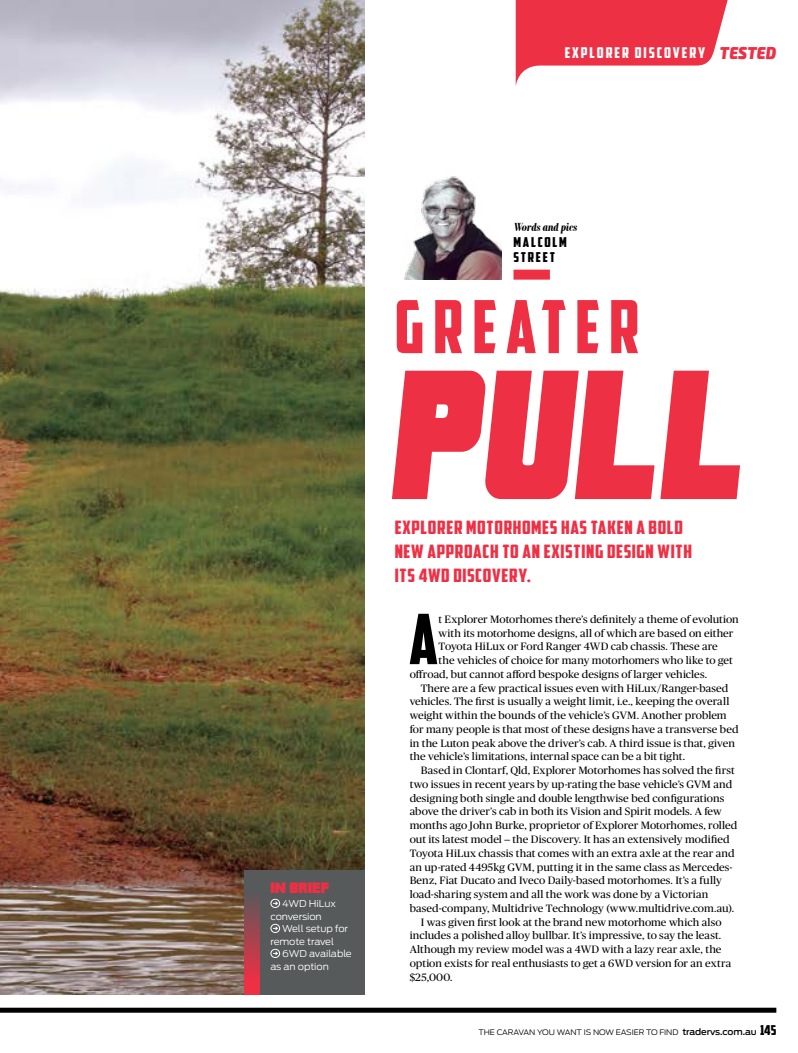
<style>
.page{position:relative;width:798px;height:1053px;background:#fff}
.page>*{position:absolute;margin:0;border:0;box-sizing:border-box;transform-origin:0 0}
.t1{font:italic 168.88px "Franklin M54";color:#ee3045;scale:.87 1}
.t2{font:73.12px "American Captain";letter-spacing:.13em;color:#ee3045;scale:.95 1}
.t3{font:69.38px "American Captain";color:#000;scale:.95 1}
.t4{font:18.62px/23.8px "American Captain";letter-spacing:.035em;color:#ee3045;scale:1.06 1}
.t5{font:italic 900 17.25px "Exo 2";letter-spacing:.01em;color:#ee3045;scale:.87 1}
.t6{font:15px "American Captain";letter-spacing:.12em;color:#fff;scale:1.06 1}
.t7{font:13.88px "Franklin M54";color:#ee3045;scale:1.06 1}
.t8{font:13.75px/15.5px "American Captain";letter-spacing:.12em;color:#000;scale:1.06 1}
.t9{font:italic 700 12.62px "Bodoni MT Condensed";letter-spacing:-.02em;color:#000;scale:1.06 1}
.t10{font:10.62px "Publico Headline";letter-spacing:.005em;color:#000;scale:1.06 1}
.t11{font:300 9.38px "Antenna";letter-spacing:-.01em;color:#fff;scale:1.06 1}
.t12{font:300 7.5px "Antenna";letter-spacing:-.01em;color:#000;scale:1.06 1}
.s1{font-family:"Bookman Old Style"}
.s2{font-weight:500;font-size:8.75px}
.s3{font-family:"American Captain";font-weight:400;font-size:13.75px}
</style>
<div class="page">
<svg style="left:515px;top:0;width:213px;height:86px"></svg>
<div style="left:0;top:1007px;width:776px;height:5px;background:#000"></div>
<img style="left:0;top:0;width:364px;height:994px">
<div style="left:244px;top:869px;width:120px;height:125px;background:#575a5b"></div>
<div style="left:270px;top:898px;width:10px;height:9px;border:1px solid #fff;border-radius:50%"></div>
<svg style="left:273px;top:900px;width:5px;height:6px"></svg>
<div style="left:270px;top:923px;width:10px;height:9px;border:1px solid #fff;border-radius:50%"></div>
<svg style="left:273px;top:925px;width:5px;height:6px"></svg>
<div style="left:270px;top:948px;width:10px;height:9px;border:1px solid #fff;border-radius:50%"></div>
<svg style="left:273px;top:950px;width:5px;height:6px"></svg>
<svg style="left:244px;top:869px;width:15px;height:125px"></svg>
<div style="left:513px;top:269px;width:36px;height:11px;background:#ee3045"></div>
<img style="left:404px;top:176px;width:97px;height:103px">
<p class="t6" style="left:564px;top:44px;width:134px">EXPLORER DISCOVERY</p>
<p class="t5" style="left:719px;top:42px;width:66px">TESTED</p>
<p class="t7" style="left:270px;top:880px;width:57px">IN BRIEF</p>
<p class="t11" style="left:282px;top:898px;width:52px">4WD HiLux</p>
<p class="t11" style="left:270px;top:910px;width:50px">conversion</p>
<p class="t11" style="left:282px;top:923px;width:64px">Well setup for</p>
<p class="t11" style="left:270px;top:935px;width:61px">remote travel</p>
<p class="t11" style="left:282px;top:948px;width:67px">6WD available</p>
<p class="t11" style="left:270px;top:960px;width:57px">as an option</p>
<p class="t9" style="left:513px;top:219px;width:62px">Words and pics</p>
<p class="t8" style="left:513px;top:234px;width:52px">MALCOLM<br>STREET</p>
<p class="t2" style="left:394px;top:283px;width:259px">GREATER</p>
<p class="t1" style="left:394px;top:342px;width:406px">pull</p>
<p class="t4" style="left:394px;top:515px;width:282px">EXPLORER MOTORHOMES HAS TAKEN A BOLD<br>NEW APPROACH TO AN EXISTING DESIGN WITH<br>ITS 4WD DISCOVERY.</p>
<p class="t3" style="left:409px;top:597px;width:32px">A</p>
<p class="t10" style="left:438px;top:611px;width:284px">t Explorer Motorhomes there’s definitely a theme of evolution</p>
<p class="t10" style="left:438px;top:625px;width:279px">with its motorhome designs, all of which are based on either</p>
<p class="t10" style="left:438px;top:639px;width:265px">Toyota HiLux or Ford Ranger 4WD cab chassis. These are</p>
<p class="t10" style="left:438px;top:653px;width:279px">the vehicles of choice for many motorhomers who like to get</p>
<p class="t10" style="left:409px;top:666px;width:282px">offroad, but cannot afford bespoke designs of larger vehicles.</p>
<p class="t10" style="left:421px;top:680px;width:291px">There are a few practical issues even with HiLux/Ranger-based</p>
<p class="t10" style="left:409px;top:694px;width:303px">vehicles. The first is usually a weight limit, i.e., keeping the overall</p>
<p class="t10" style="left:409px;top:708px;width:300px">weight within the bounds of the vehicle’s GVM. Another problem</p>
<p class="t10" style="left:409px;top:721px;width:311px">for many people is that most of these designs have a transverse bed</p>
<p class="t10" style="left:409px;top:735px;width:308px">in the Luton peak above the driver’s cab. A third issue is that, given</p>
<p class="t10" style="left:409px;top:749px;width:261px">the vehicle’s limitations, internal space can be a bit tight.</p>
<p class="t10" style="left:421px;top:763px;width:297px">Based in Clontarf, Qld, Explorer Motorhomes has solved the first</p>
<p class="t10" style="left:409px;top:776px;width:305px">two issues in recent years by up-rating the base vehicle’s GVM and</p>
<p class="t10" style="left:409px;top:790px;width:298px">designing both single and double lengthwise bed configurations</p>
<p class="t10" style="left:409px;top:804px;width:296px">above the driver’s cab in both its Vision and Spirit models. A few</p>
<p class="t10" style="left:409px;top:818px;width:310px">months ago John Burke, proprietor of Explorer Motorhomes, rolled</p>
<p class="t10" style="left:409px;top:831px;width:303px">out its latest model <span class="s1">–</span> the Discovery. It has an extensively modified</p>
<p class="t10" style="left:409px;top:845px;width:308px">Toyota HiLux chassis that comes with an extra axle at the rear and</p>
<p class="t10" style="left:409px;top:859px;width:306px">an up-rated 4495kg GVM, putting it in the same class as Mercedes-</p>
<p class="t10" style="left:409px;top:873px;width:296px">Benz, Fiat Ducato and Iveco Daily-based motorhomes. It’s a fully</p>
<p class="t10" style="left:409px;top:886px;width:283px">load-sharing system and all the work was done by a Victorian</p>
<p class="t10" style="left:409px;top:900px;width:307px">based-company, Multidrive Technology (www.multidrive.com.au).</p>
<p class="t10" style="left:421px;top:914px;width:285px">I was given first look at the brand new motorhome which also</p>
<p class="t10" style="left:409px;top:928px;width:295px">includes a polished alloy bullbar. It’s impressive, to say the least.</p>
<p class="t10" style="left:409px;top:941px;width:295px">Although my review model was a 4WD with a lazy rear axle, the</p>
<p class="t10" style="left:409px;top:955px;width:305px">option exists for real enthusiasts to get a 6WD version for an extra</p>
<p class="t10" style="left:409px;top:969px;width:42px">$25,000.</p>
<p class="t12" style="left:478px;top:1028px;width:282px">THE CARAVAN YOU WANT IS NOW EASIER TO FIND <span class="s2">tradervs.com.au</span> <span class="s3">145</span></p>
</div>
